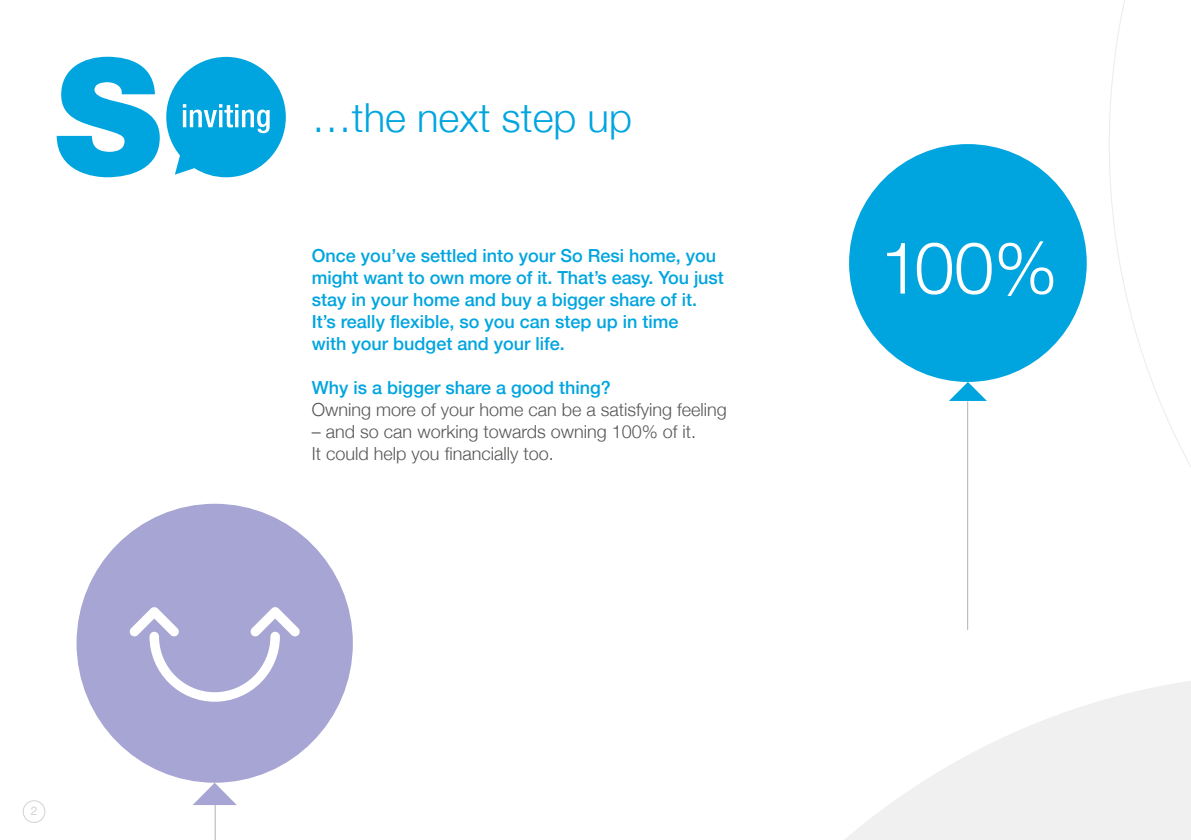
<style>
.page{position:relative;width:1191px;height:840px;background:#fff}
.page>*{position:absolute;margin:0;border:0;box-sizing:border-box;transform-origin:0 0}
.t1{font:300 72px "Helvetica Neue";color:#fff}
.t2{font:300 40px "Helvetica Neue";color:#00a5df}
.t3{font:500 18px/22px "Helvetica Neue";color:#00a5df}
.t4{font:300 18px/22px "Helvetica Neue";color:#575756}
.t5{font:12px "Helvetica Neue";color:#d2d2d2}
</style>
<div class="page">
<div style="left:23px;top:799px;width:22px;height:23px;border:1px solid #d2d2d2;border-radius:50%"></div>
<svg style="left:57px;top:57px;width:103px;height:120px"></svg>
<hr style="left:967px;top:401px;width:1px;height:228px;background:#b3b2b2">
<hr style="left:215px;top:789px;width:1px;height:50px;background:#b3b2b2">
<div style="left:849px;top:144px;width:237px;height:238px;background:#00a5df;border-radius:50%"></div>
<svg style="left:949px;top:382px;width:38px;height:19px"></svg>
<div style="left:77px;top:503px;width:276px;height:279px;background:#a6a5d3;border-radius:50%"></div>
<svg style="left:194px;top:782px;width:42px;height:22px"></svg>
<svg style="left:166px;top:57px;width:120px;height:120px"></svg>
<svg style="left:129px;top:607px;width:171px;height:94px"></svg>
<svg style="left:846px;top:699px;width:345px;height:140px;fill:#f0f0f0"></svg>
<svg style="left:1108px;top:0;width:83px;height:821px"></svg>
<p class="t5" style="left:31px;top:801px;width:8px">2</p>
<h2 class="t2" style="left:312px;top:86px;width:322px">…the next step up</h2>
<p class="t3" style="left:312px;top:242px;width:413px">Once you’ve settled into your So Resi home, you might want to own more of it. That’s easy. You just stay in your home and buy a bigger share of it.<br>It’s really flexible, so you can step up in time<br>with your budget and your life.</p>
<p class="t3" style="left:312px;top:374px;width:300px">Why is a bigger share a good thing?</p>
<p class="t4" style="left:312px;top:397px;width:416px">Owning more of your home can be a satisfying feeling</p>
<p class="t4" style="left:312px;top:419px;width:386px">– and so can working towards owning 100% of it.<br>It could help you financially too.</p>
<h1 class="t1" style="left:880px;top:210px;width:179px">100%</h1>
</div>
